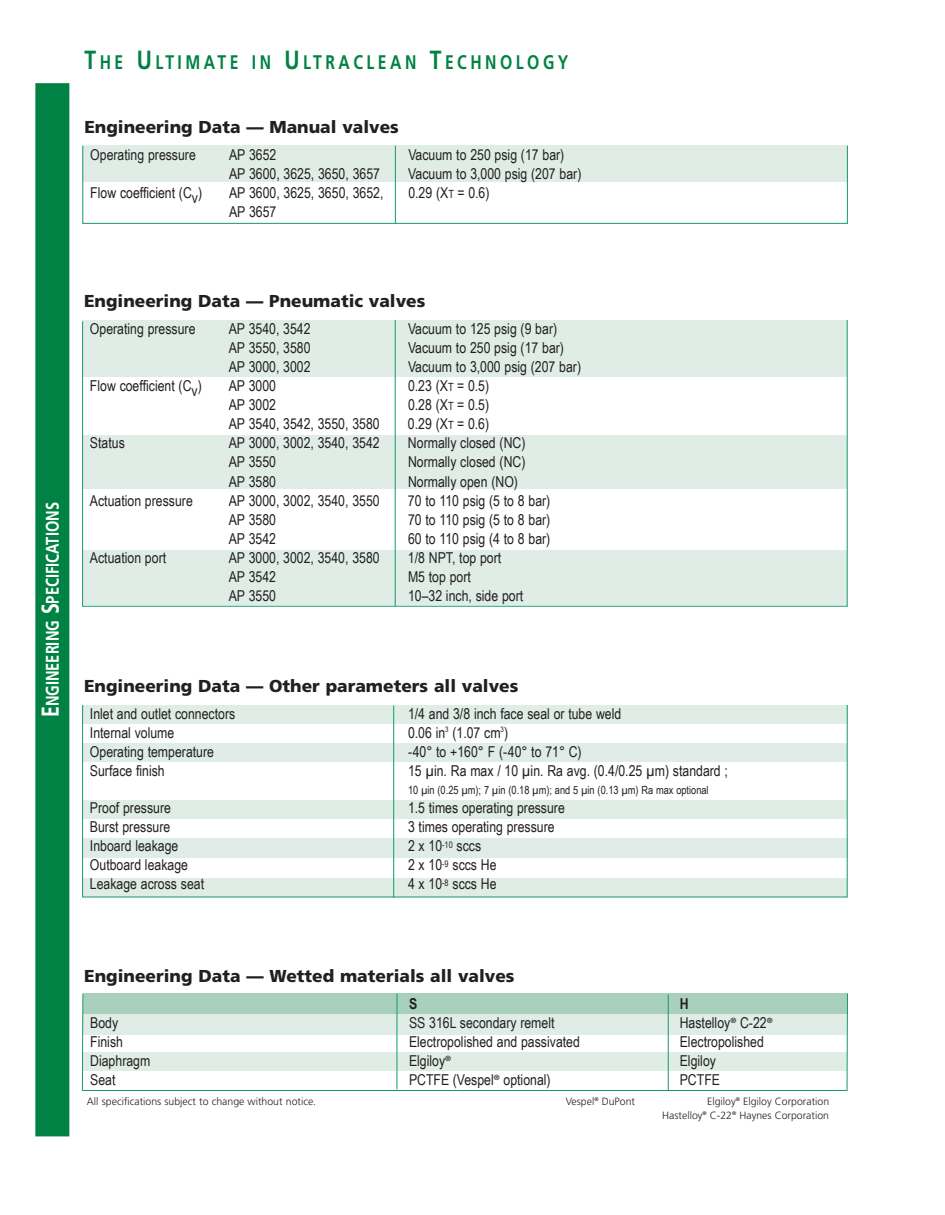
<style>
.page{position:relative;width:945px;height:1215px;background:#fff}
.page>*{position:absolute;margin:0;border:0;box-sizing:border-box;transform-origin:0 0}
.t1{font:700 19.65px "Frutiger";letter-spacing:.22em;color:#008244;scale:.8 1}
.t2{font:700 18.3px "Frutiger";color:#fff;scale:.8 1}
.t3{font:900 17.25px "Frutiger";color:#231f20}
.t4{font:15px "Arial Narrow";color:#231f20}
.t5{font:700 15px "Arial Narrow";color:#231f20}
.t6{font:11.25px "Arial Narrow";color:#231f20}
.t7{font:300 10.5px/13.5px "Frutiger";color:#231f20;text-align:right}
.s1{font-size:26.25px}
.s2{font-size:11.25px}
.s3{font-size:24.3px}
</style>
<div class="page">
<div style="left:36px;top:84px;width:33px;height:1052px;background:#008244"></div>
<div style="left:83px;top:838px;width:764px;height:20px;background:#dfede6"></div>
<div style="left:82px;top:705px;width:765px;height:18px;background:#dfede6"></div>
<div style="left:83px;top:743px;width:764px;height:18px;background:#dfede6"></div>
<div style="left:83px;top:878px;width:764px;height:19px;background:#dfede6"></div>
<div style="left:83px;top:146px;width:765px;height:36px;background:#dfede6"></div>
<hr style="left:395px;top:146px;width:1px;height:77px;background:#15996d">
<div style="left:82px;top:145px;width:766px;height:79px;border:1px solid #15996d"></div>
<svg style="left:82px;top:319px;width:766px;height:288px"></svg>
<div style="left:83px;top:800px;width:764px;height:19px;background:#dfede6"></div>
<svg style="left:82px;top:993px;width:766px;height:98px"></svg>
<hr style="left:668px;top:994px;width:1px;height:96px;background:#15996d">
<hr style="left:393px;top:705px;width:1px;height:193px;background:#15996d">
<h1 class="t1" style="left:85px;top:51px;width:606px"><span class="s1">T</span>HE <span class="s1">U</span>LTIMATE IN <span class="s1">U</span>LTRACLEAN <span class="s1">T</span>ECHNOLOGY</h1>
<p class="t3" style="left:84px;top:116px;width:316px">Engineering Data — Manual valves</p>
<p class="t4" style="left:90px;top:143px;width:107px">Operating pressure</p>
<p class="t4" style="left:229px;top:143px;width:49px">AP 3652</p>
<p class="t4" style="left:408px;top:143px;width:158px">Vacuum to 250 psig (17 bar)</p>
<p class="t4" style="left:229px;top:162px;width:152px">AP 3600, 3625, 3650, 3657</p>
<p class="t4" style="left:408px;top:162px;width:175px">Vacuum to 3,000 psig (207 bar)</p>
<p class="t4" style="left:90px;top:181px;width:113px">Flow coefficient (Cv)</p>
<p class="t4" style="left:229px;top:181px;width:156px">AP 3600, 3625, 3650, 3652,</p>
<p class="t4" style="left:408px;top:181px;width:83px">0.29 (X<span class="s2">T</span> = 0.6)</p>
<p class="t4" style="left:229px;top:201px;width:49px">AP 3657</p>
<p class="t2" style="left:42px;top:717px;width:270px;rotate:-90deg"><span class="s3">E</span>NGINEERING <span class="s3">S</span>PECIFICATIONS</p>
<p class="t3" style="left:84px;top:291px;width:343px">Engineering Data — Pneumatic valves</p>
<p class="t4" style="left:90px;top:318px;width:107px">Operating pressure</p>
<p class="t4" style="left:229px;top:318px;width:83px">AP 3540, 3542</p>
<p class="t4" style="left:408px;top:318px;width:151px">Vacuum to 125 psig (9 bar)</p>
<p class="t4" style="left:229px;top:337px;width:83px">AP 3550, 3580</p>
<p class="t4" style="left:408px;top:337px;width:158px">Vacuum to 250 psig (17 bar)</p>
<p class="t4" style="left:229px;top:356px;width:83px">AP 3000, 3002</p>
<p class="t4" style="left:408px;top:356px;width:175px">Vacuum to 3,000 psig (207 bar)</p>
<p class="t4" style="left:90px;top:375px;width:113px">Flow coefficient (Cv)</p>
<p class="t4" style="left:229px;top:375px;width:49px">AP 3000</p>
<p class="t4" style="left:408px;top:375px;width:83px">0.23 (X<span class="s2">T</span> = 0.5)</p>
<p class="t4" style="left:229px;top:394px;width:49px">AP 3002</p>
<p class="t4" style="left:408px;top:394px;width:83px">0.28 (X<span class="s2">T</span> = 0.5)</p>
<p class="t4" style="left:229px;top:413px;width:152px">AP 3540, 3542, 3550, 3580</p>
<p class="t4" style="left:408px;top:413px;width:83px">0.29 (X<span class="s2">T</span> = 0.6)</p>
<p class="t4" style="left:90px;top:432px;width:36px">Status</p>
<p class="t4" style="left:229px;top:432px;width:152px">AP 3000, 3002, 3540, 3542</p>
<p class="t4" style="left:408px;top:432px;width:119px">Normally closed (NC)</p>
<p class="t4" style="left:229px;top:451px;width:49px">AP 3550</p>
<p class="t4" style="left:408px;top:451px;width:119px">Normally closed (NC)</p>
<p class="t4" style="left:229px;top:470px;width:49px">AP 3580</p>
<p class="t4" style="left:408px;top:470px;width:112px">Normally open (NO)</p>
<p class="t4" style="left:90px;top:489px;width:104px">Actuation pressure</p>
<p class="t4" style="left:229px;top:489px;width:152px">AP 3000, 3002, 3540, 3550</p>
<p class="t4" style="left:408px;top:489px;width:144px">70 to 110 psig (5 to 8 bar)</p>
<p class="t4" style="left:229px;top:508px;width:49px">AP 3580</p>
<p class="t4" style="left:408px;top:508px;width:144px">70 to 110 psig (5 to 8 bar)</p>
<p class="t4" style="left:229px;top:528px;width:49px">AP 3542</p>
<p class="t4" style="left:408px;top:528px;width:144px">60 to 110 psig (4 to 8 bar)</p>
<p class="t4" style="left:90px;top:547px;width:78px">Actuation port</p>
<p class="t4" style="left:229px;top:547px;width:152px">AP 3000, 3002, 3540, 3580</p>
<p class="t4" style="left:408px;top:547px;width:95px">1/8 NPT, top port</p>
<p class="t4" style="left:229px;top:566px;width:49px">AP 3542</p>
<p class="t4" style="left:408px;top:566px;width:64px">M5 top port</p>
<p class="t4" style="left:229px;top:585px;width:49px">AP 3550</p>
<p class="t4" style="left:408px;top:585px;width:117px">10–32 inch, side port</p>
<p class="t3" style="left:84px;top:676px;width:436px">Engineering Data — Other parameters all valves</p>
<p class="t4" style="left:90px;top:702px;width:147px">Inlet and outlet connectors</p>
<p class="t4" style="left:408px;top:702px;width:215px">1/4 and 3/8 inch face seal or tube weld</p>
<p class="t4" style="left:90px;top:721px;width:86px">Internal volume</p>
<p class="t4" style="left:408px;top:721px;width:102px">0.06 in<sup>3</sup> (1.07 cm<sup>3</sup>)</p>
<p class="t4" style="left:90px;top:741px;width:126px">Operating temperature</p>
<p class="t4" style="left:408px;top:741px;width:175px">-40° to +160° F (-40° to 71° C)</p>
<p class="t4" style="left:90px;top:760px;width:76px">Surface finish</p>
<p class="t4" style="left:408px;top:760px;width:321px">15 µin. Ra max / 10 µin. Ra avg. (0.4/0.25 µm) standard ;</p>
<p class="t6" style="left:408px;top:782px;width:302px">10 µin (0.25 µm); 7 µin (0.18 µm); and 5 µin (0.13 µm) Ra max optional</p>
<p class="t4" style="left:90px;top:797px;width:83px">Proof pressure</p>
<p class="t4" style="left:408px;top:797px;width:158px">1.5 times operating pressure</p>
<p class="t4" style="left:90px;top:816px;width:82px">Burst pressure</p>
<p class="t4" style="left:408px;top:816px;width:148px">3 times operating pressure</p>
<p class="t4" style="left:90px;top:835px;width:90px">Inboard leakage</p>
<p class="t4" style="left:408px;top:835px;width:75px">2 x 10<sup>-10</sup> sccs</p>
<p class="t4" style="left:90px;top:854px;width:100px">Outboard leakage</p>
<p class="t4" style="left:408px;top:854px;width:90px">2 x 10<sup>-9</sup> sccs He</p>
<p class="t4" style="left:90px;top:873px;width:116px">Leakage across seat</p>
<p class="t4" style="left:408px;top:873px;width:90px">4 x 10<sup>-8</sup> sccs He</p>
<p class="t3" style="left:84px;top:966px;width:432px">Engineering Data — Wetted materials all valves</p>
<p class="t5" style="left:409px;top:992px;width:10px">S</p>
<p class="t5" style="left:680px;top:992px;width:10px">H</p>
<p class="t4" style="left:90px;top:1012px;width:30px">Body</p>
<p class="t4" style="left:409px;top:1012px;width:147px">SS 316L secondary remelt</p>
<p class="t4" style="left:680px;top:1012px;width:95px">Hastelloy<sup>®</sup> C-22<sup>®</sup></p>
<p class="t4" style="left:90px;top:1031px;width:34px">Finish</p>
<p class="t4" style="left:409px;top:1031px;width:172px">Electropolished and passivated</p>
<p class="t4" style="left:680px;top:1031px;width:86px">Electropolished</p>
<p class="t4" style="left:90px;top:1050px;width:62px">Diaphragm</p>
<p class="t4" style="left:409px;top:1050px;width:44px">Elgiloy<sup>®</sup></p>
<p class="t4" style="left:680px;top:1050px;width:38px">Elgiloy</p>
<p class="t4" style="left:90px;top:1069px;width:27px">Seat</p>
<p class="t4" style="left:409px;top:1069px;width:143px">PCTFE (Vespel<sup>®</sup> optional)</p>
<p class="t4" style="left:680px;top:1069px;width:42px">PCTFE</p>
<p class="t7" style="left:87px;top:1095px;width:231px">All specifications subject to change without notice.</p>
<p class="t7" style="left:566px;top:1095px;width:71px">Vespel<sup>®</sup> DuPont</p>
<p class="t7" style="left:662px;top:1095px;width:168px">Elgiloy<sup>®</sup> Elgiloy Corporation<br>Hastelloy<sup>®</sup> C-22<sup>®</sup> Haynes Corporation</p>
</div>
